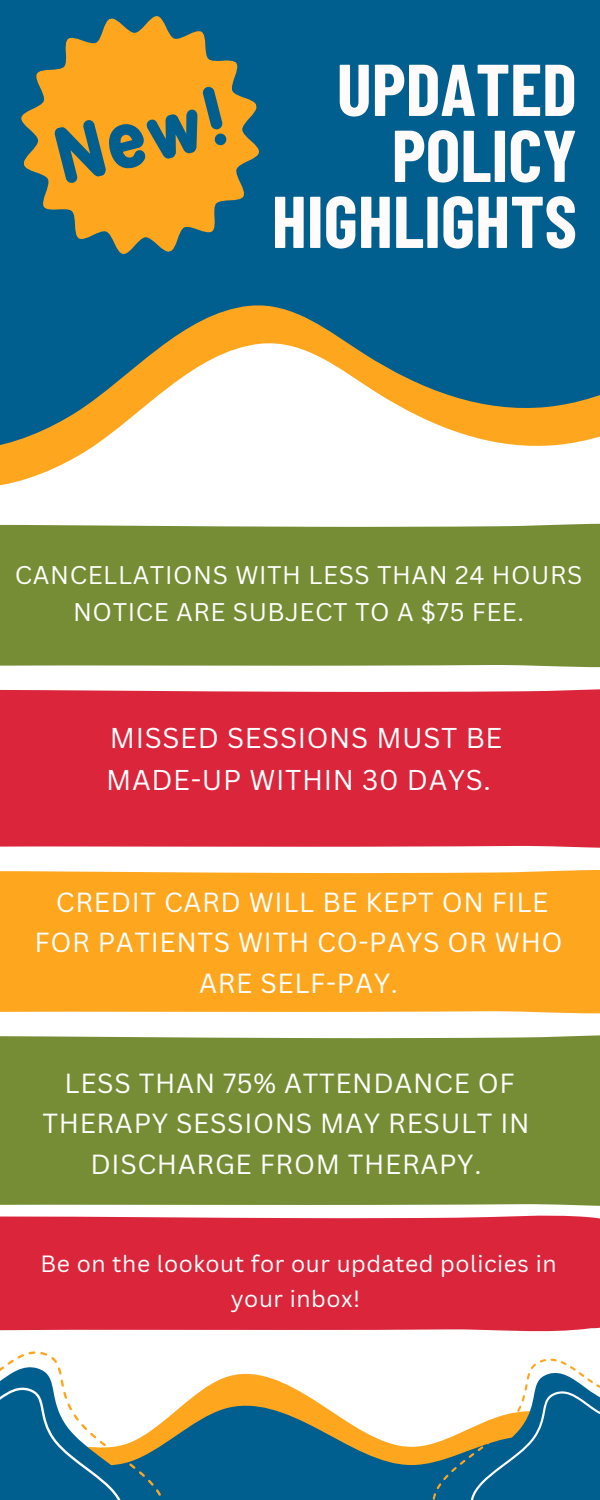
<style>
.page{position:relative;width:600px;height:1500px;background:#fff}
.page>*{position:absolute;margin:0;border:0;box-sizing:border-box;transform-origin:0 0}
.t1{font:700 73.2px/66px "Barlow Condensed";color:#fffbfa;text-align:right}
.t2{font:27.9px/42px "Canva Sans";letter-spacing:.025em;color:#fff}
.t3{font:26.9px/40.5px "Canva Sans";letter-spacing:.025em;color:#fff;text-align:center}
.t4{font:24.9px/37.5px "Canva Sans";letter-spacing:.025em;color:#fff;text-align:center}
.t5{font:22.9px/34.8px "Canva Sans";letter-spacing:.025em;color:#fff;text-align:center}
</style>
<div class="page">
<svg style="left:0;top:0;width:600px;height:486px;fill:#005f8f"></svg>
<div style="left:0;top:523px;width:600px;height:145px;background:#768d35"></div>
<div style="left:0;top:689px;width:600px;height:159px;background:#db253b"></div>
<div style="left:0;top:870px;width:600px;height:144px;background:#fea61e"></div>
<svg style="left:0;top:1035px;width:600px;height:9px;fill:#768d35"></svg>
<div style="left:0;top:1215px;width:600px;height:117px;background:#db253b"></div>
<svg style="left:190px;top:1373px;width:123px;height:26px;fill:#fea61e"></svg>
<svg style="left:161px;top:1399px;width:272px;height:101px;fill:#005f8f"></svg>
<svg style="left:0;top:1351px;width:161px;height:149px"></svg>
<svg style="left:433px;top:1359px;width:167px;height:141px"></svg>
<div style="left:0;top:1044px;width:600px;height:162px;background:#768d35"></div>
<svg style="left:0;top:0;width:286px;height:281px;background:#6a7c5f"></svg>
<h1 class="t1" style="left:272px;top:54px;width:307px">UPDATED<br>POLICY<br>HIGHLIGHTS</h1>
<p class="t4" style="left:15px;top:555px;width:569px">CANCELLATIONS WITH LESS THAN 24 HOURS<br>NOTICE ARE SUBJECT TO A $75 FEE.</p>
<p class="t2" style="left:106px;top:716px;width:398px">MISSED SESSIONS MUST BE<br>MADE-UP WITHIN 30 DAYS.</p>
<p class="t3" style="left:35px;top:881px;width:530px">CREDIT CARD WILL BE KEPT ON FILE<br>FOR PATIENTS WITH CO-PAYS OR WHO<br>ARE SELF-PAY.</p>
<p class="t3" style="left:42px;top:1062px;width:489px">LESS THAN 75% ATTENDANCE OF<br>THERAPY SESSIONS MAY RESULT IN<br>DISCHARGE FROM THERAPY.</p>
<p class="t5" style="left:41px;top:1246px;width:518px">Be on the lookout for our updated policies in your inbox!</p>
</div>
